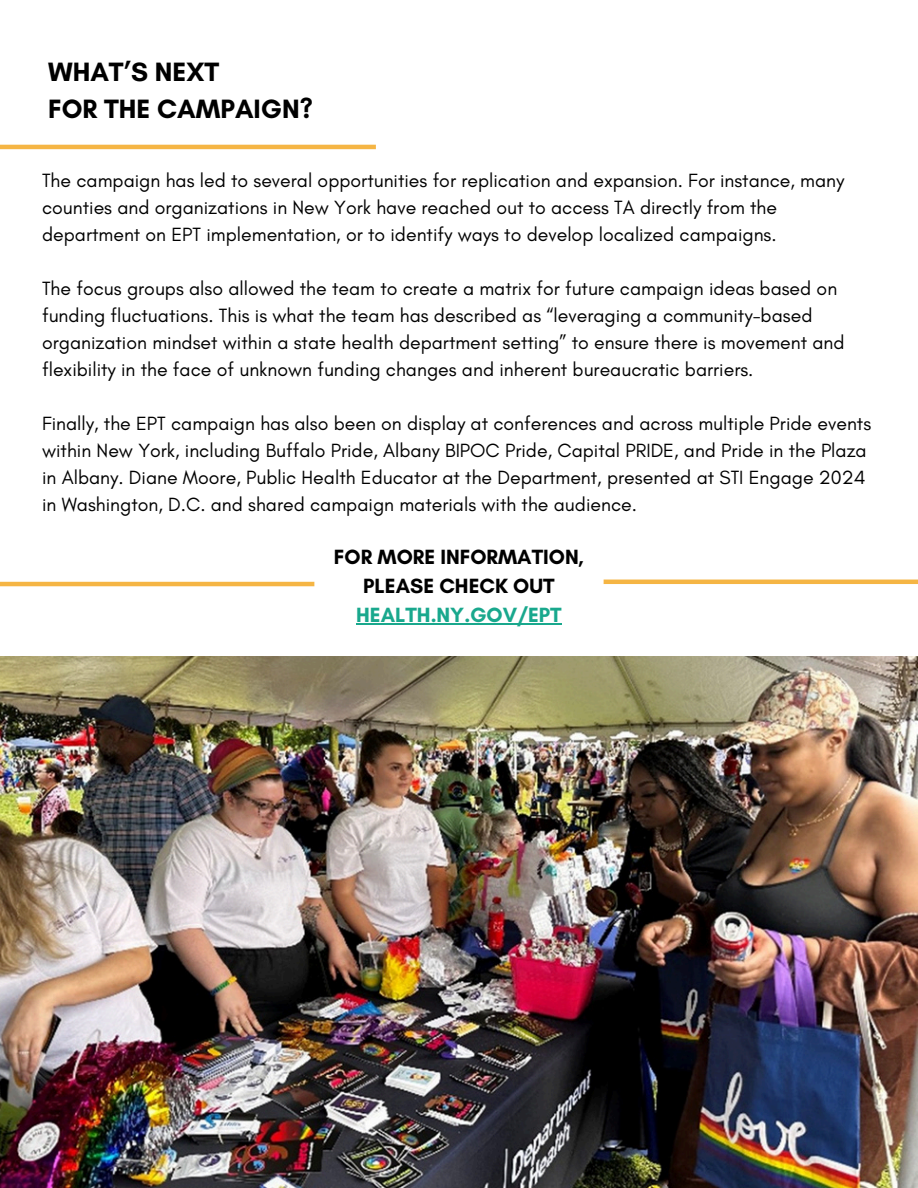
<style>
.page{position:relative;width:918px;height:1188px;background:#fff}
.page>*{position:absolute;margin:0;border:0;box-sizing:border-box;transform-origin:0 0}
.t1{font:700 27px/37.2px "Glacial Indifference";color:#000}
.t2{font:700 21px/29.2px "Glacial Indifference";color:#000;text-align:center}
.t3{font:19.5px/27px "Glacial Indifference";color:#000}
.s1{color:#19a88d}
</style>
<div class="page">
<hr style="left:0;top:145px;width:376px;height:4px;background:#f5b544">
<img style="left:0;top:656px;width:918px;height:532px">
<hr style="left:356px;top:623px;width:206px;height:2px;background:#19a88d">
<hr style="left:0;top:582px;width:314px;height:4px;background:#f5b544">
<hr style="left:604px;top:580px;width:314px;height:4px;background:#f5b544">
<h1 class="t1" style="left:48px;top:53px;width:266px">WHAT’S NEXT<br>FOR THE CAMPAIGN?</h1>
<p class="t3" style="left:42px;top:166px;width:804px">The campaign has led to several opportunities for replication and expansion. For instance, many counties and organizations in New York have reached out to access TA directly from the department on EPT implementation, or to identify ways to develop localized campaigns.</p>
<p class="t3" style="left:42px;top:274px;width:804px">The focus groups also allowed the team to create a matrix for future campaign ideas based on funding fluctuations. This is what the team has described as “leveraging a community-based organization mindset within a state health department setting” to ensure there is movement and flexibility in the face of unknown funding changes and inherent bureaucratic barriers.</p>
<p class="t3" style="left:42px;top:409px;width:831px">Finally, the EPT campaign has also been on display at conferences and across multiple Pride events within New York, including Buffalo Pride, Albany BIPOC Pride, Capital PRIDE, and Pride in the Plaza in Albany. Diane Moore, Public Health Educator at the Department, presented at STI Engage 2024 in Washington, D.C. and shared campaign materials with the audience.</p>
<p class="t2" style="left:334px;top:542px;width:252px">FOR MORE INFORMATION,<br>PLEASE CHECK OUT<br><span class="s1">HEALTH.NY.GOV/EPT</span></p>
</div>
